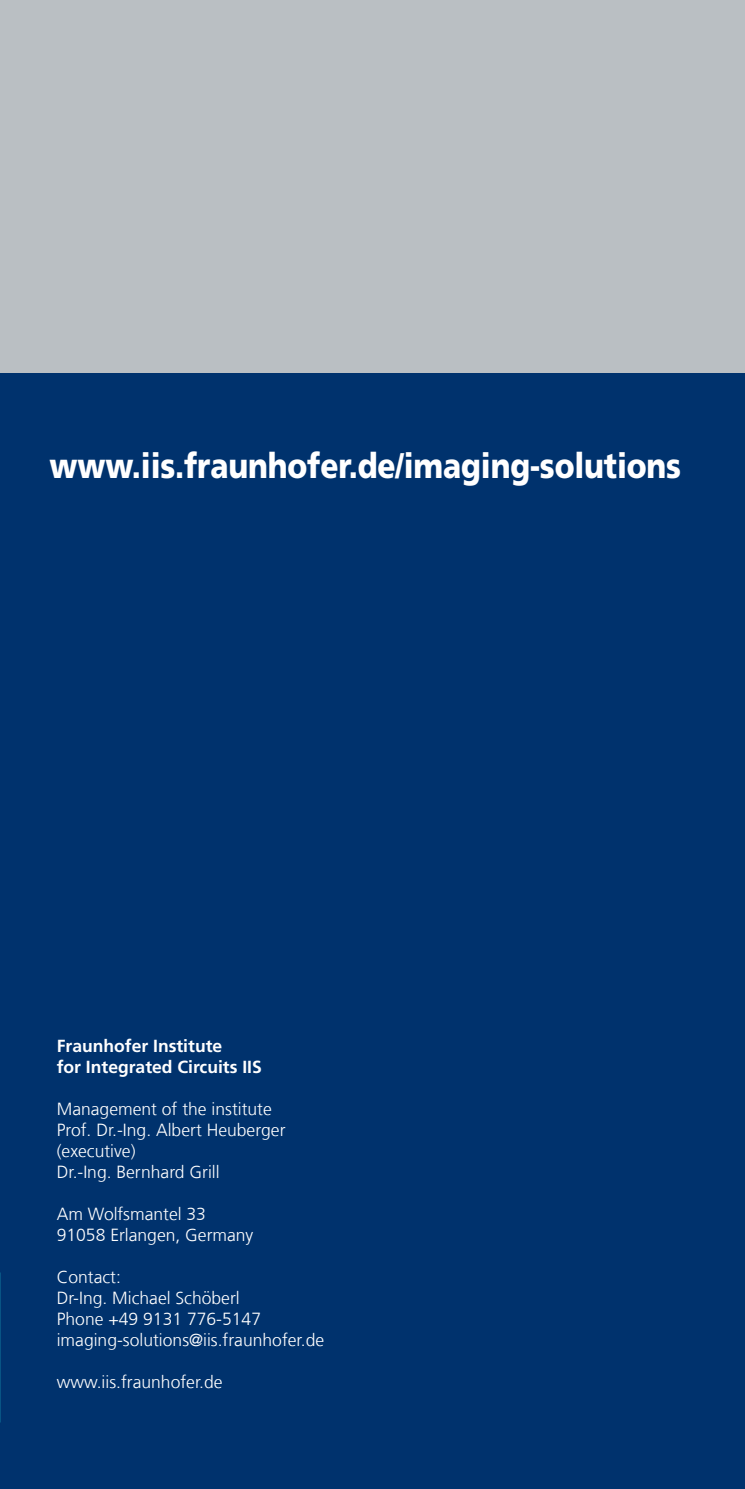
<style>
.page{position:relative;width:745px;height:1489px;background:#fff}
.page>*{position:absolute;margin:0;border:0;box-sizing:border-box;transform-origin:0 0}
.t1{font:900 35px "Frutiger LT Com";letter-spacing:-.005em;color:#fff;scale:.85 1}
.t2{font:300 17.5px/21px "Frutiger LT Com";color:#fff}
.t3{font:700 17.5px/21px "Frutiger LT Com";color:#fff}
</style>
<div class="page">
<div style="left:0;top:372px;width:744px;height:1116px;background:#00326d"></div>
<hr style="left:744px;top:372px;width:1px;height:245px;background:#00326d">
<div style="left:0;top:0;width:744px;height:372px;background:#babfc3"></div>
<hr style="left:744px;top:0;width:1px;height:372px;background:#babfc3">
<h1 class="t1" style="left:50px;top:445px;width:744px">www.iis.fraunhofer.de/imaging-solutions</h1>
<p class="t3" style="left:57px;top:1035px;width:206px">Fraunhofer Institute<br>for Integrated Circuits IIS</p>
<p class="t2" style="left:57px;top:1098px;width:230px">Management of the institute<br>Prof. Dr.-Ing. Albert Heuberger (executive)<br>Dr.-Ing. Bernhard Grill</p>
<p class="t2" style="left:57px;top:1203px;width:198px">Am Wolfsmantel 33<br>91058 Erlangen, Germany</p>
<p class="t2" style="left:57px;top:1266px;width:269px">Contact:<br>Dr-Ing. Michael Schöberl<br>Phone +49 9131 776-5147 imaging-solutions@iis.fraunhofer.de</p>
<p class="t2" style="left:57px;top:1371px;width:167px">www.iis.fraunhofer.de</p>
</div>
